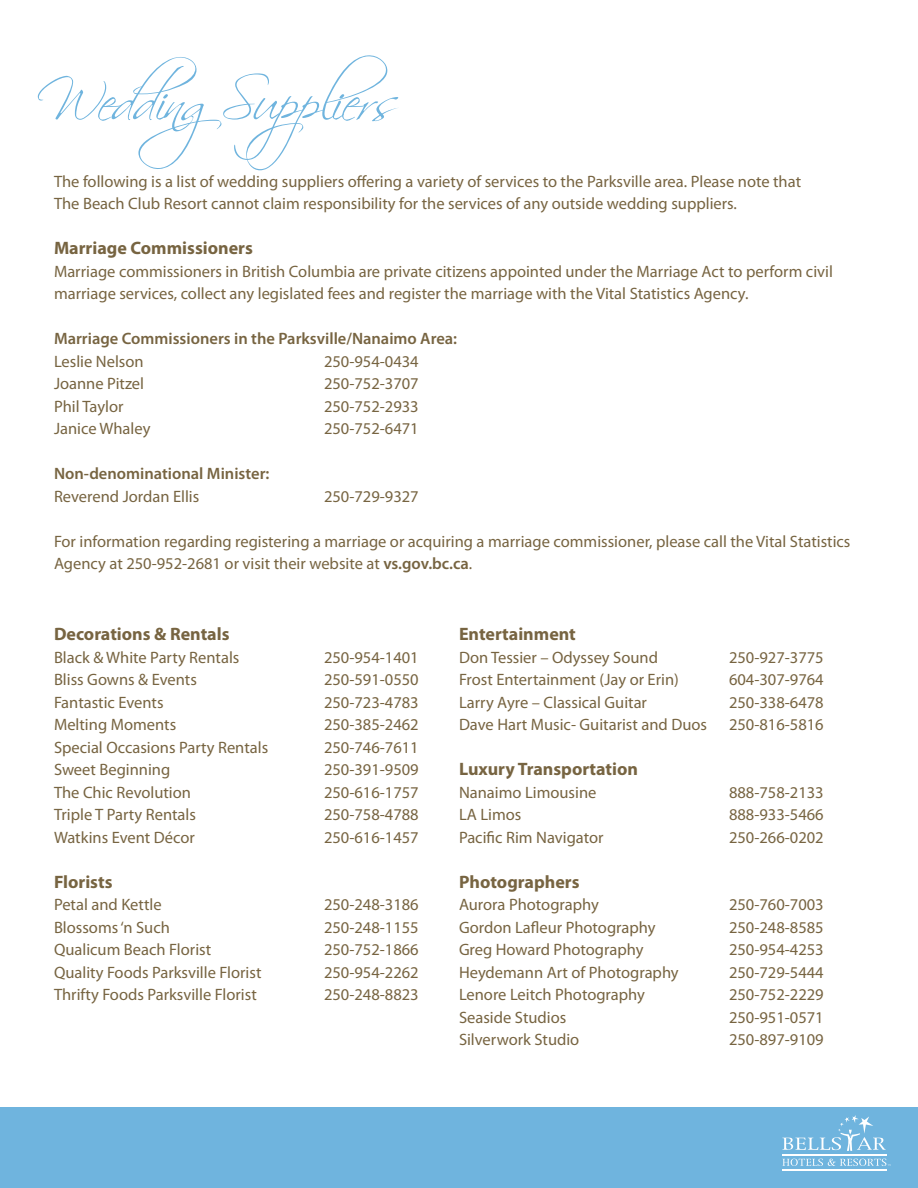
<style>
.page{position:relative;width:918px;height:1188px;background:#fff}
.page>*{position:absolute;margin:0;border:0;box-sizing:border-box;transform-origin:0 0}
.t1{font:54px "Scriptina Pro";color:#6fb4de}
.t2{font:700 18px "Myriad Pro";color:#776441}
.t3{font:16.5px/22.5px "Myriad Pro";color:#776441}
.t4{font:600 16.5px "Myriad Pro";color:#776441}
.s1{font-weight:600}
</style>
<div class="page">
<div style="left:0;top:1107px;width:918px;height:81px;background:#6fb4de"></div>
<svg style="left:782px;top:1115px;width:104px;height:36px"></svg>
<svg style="left:782px;top:1159px;width:109px;height:7px"></svg>
<hr style="left:782px;top:1154px;width:104px;height:1px;background:#fff">
<hr style="left:782px;top:1169px;width:104px;height:1px;background:#fff">
<h1 class="t1" style="left:54px;top:69px;width:337px">WeddingSuppliers</h1>
<p class="t3" style="left:54px;top:170px;width:749px">The following is a list of wedding suppliers offering a variety of services to the Parksville area. Please note that<br>The Beach Club Resort cannot claim responsibility for the services of any outside wedding suppliers.</p>
<p class="t2" style="left:54px;top:236px;width:200px">Marriage Commissioners</p>
<p class="t3" style="left:54px;top:260px;width:780px">Marriage commissioners in British Columbia are private citizens appointed under the Marriage Act to perform civil marriage services, collect any legislated fees and register the marriage with the Vital Statistics Agency.</p>
<p class="t4" style="left:54px;top:328px;width:405px">Marriage Commissioners in the Parksville/Nanaimo Area:</p>
<p class="t3" style="left:54px;top:350px;width:91px">Leslie Nelson</p>
<p class="t3" style="left:324px;top:350px;width:96px">250-954-0434</p>
<p class="t3" style="left:54px;top:372px;width:92px">Joanne Pitzel</p>
<p class="t3" style="left:324px;top:372px;width:96px">250-752-3707</p>
<p class="t3" style="left:54px;top:395px;width:71px">Phil Taylor</p>
<p class="t3" style="left:324px;top:395px;width:96px">250-752-2933</p>
<p class="t3" style="left:54px;top:417px;width:98px">Janice Whaley</p>
<p class="t3" style="left:324px;top:417px;width:96px">250-752-6471</p>
<p class="t4" style="left:54px;top:463px;width:217px">Non-denominational Minister:</p>
<p class="t3" style="left:54px;top:485px;width:147px">Reverend Jordan Ellis</p>
<p class="t3" style="left:324px;top:485px;width:96px">250-729-9327</p>
<p class="t3" style="left:54px;top:530px;width:798px">For information regarding registering a marriage or acquiring a marriage commissioner, please call the Vital Statistics<br>Agency at 250-952-2681 or visit their website at <span class="s1">vs.gov.bc.ca</span>.</p>
<p class="t2" style="left:54px;top:622px;width:177px">Decorations &amp; Rentals</p>
<p class="t3" style="left:54px;top:646px;width:187px">Black &amp; White Party Rentals</p>
<p class="t3" style="left:324px;top:646px;width:96px">250-954-1401</p>
<p class="t3" style="left:54px;top:668px;width:144px">Bliss Gowns &amp; Events</p>
<p class="t3" style="left:324px;top:668px;width:96px">250-591-0550</p>
<p class="t3" style="left:54px;top:691px;width:111px">Fantastic Events</p>
<p class="t3" style="left:324px;top:691px;width:96px">250-723-4783</p>
<p class="t3" style="left:54px;top:713px;width:124px">Melting Moments</p>
<p class="t3" style="left:324px;top:713px;width:96px">250-385-2462</p>
<p class="t3" style="left:54px;top:736px;width:216px">Special Occasions Party Rentals</p>
<p class="t3" style="left:324px;top:736px;width:96px">250-746-7611</p>
<p class="t3" style="left:54px;top:758px;width:118px">Sweet Beginning</p>
<p class="t3" style="left:324px;top:758px;width:96px">250-391-9509</p>
<p class="t3" style="left:54px;top:781px;width:139px">The Chic Revolution</p>
<p class="t3" style="left:324px;top:781px;width:96px">250-616-1757</p>
<p class="t3" style="left:54px;top:803px;width:143px">Triple T Party Rentals</p>
<p class="t3" style="left:324px;top:803px;width:96px">250-758-4788</p>
<p class="t3" style="left:54px;top:826px;width:142px">Watkins Event Décor</p>
<p class="t3" style="left:324px;top:826px;width:96px">250-616-1457</p>
<p class="t2" style="left:54px;top:870px;width:60px">Florists</p>
<p class="t3" style="left:54px;top:893px;width:109px">Petal and Kettle</p>
<p class="t3" style="left:324px;top:893px;width:96px">250-248-3186</p>
<p class="t3" style="left:54px;top:916px;width:117px">Blossoms ‘n Such</p>
<p class="t3" style="left:324px;top:916px;width:96px">250-248-1155</p>
<p class="t3" style="left:54px;top:938px;width:159px">Qualicum Beach Florist</p>
<p class="t3" style="left:324px;top:938px;width:96px">250-752-1866</p>
<p class="t3" style="left:54px;top:961px;width:209px">Quality Foods Parksville Florist</p>
<p class="t3" style="left:324px;top:961px;width:96px">250-954-2262</p>
<p class="t3" style="left:54px;top:983px;width:204px">Thrifty Foods Parksville Florist</p>
<p class="t3" style="left:324px;top:983px;width:96px">250-248-8823</p>
<p class="t2" style="left:459px;top:622px;width:118px">Entertainment</p>
<p class="t3" style="left:459px;top:646px;width:201px">Don Tessier – Odyssey Sound</p>
<p class="t3" style="left:729px;top:646px;width:96px">250-927-3775</p>
<p class="t3" style="left:459px;top:668px;width:221px">Frost Entertainment (Jay or Erin)</p>
<p class="t3" style="left:729px;top:668px;width:96px">604-307-9764</p>
<p class="t3" style="left:459px;top:691px;width:190px">Larry Ayre – Classical Guitar</p>
<p class="t3" style="left:729px;top:691px;width:96px">250-338-6478</p>
<p class="t3" style="left:459px;top:713px;width:250px">Dave Hart Music- Guitarist and Duos</p>
<p class="t3" style="left:729px;top:713px;width:96px">250-816-5816</p>
<p class="t2" style="left:459px;top:757px;width:181px">Luxury Transportation</p>
<p class="t3" style="left:459px;top:781px;width:139px">Nanaimo Limousine</p>
<p class="t3" style="left:729px;top:781px;width:96px">888-758-2133</p>
<p class="t3" style="left:459px;top:803px;width:64px">LA Limos</p>
<p class="t3" style="left:729px;top:803px;width:96px">888-933-5466</p>
<p class="t3" style="left:459px;top:826px;width:146px">Pacific Rim Navigator</p>
<p class="t3" style="left:729px;top:826px;width:96px">250-266-0202</p>
<p class="t2" style="left:459px;top:870px;width:122px">Photographers</p>
<p class="t3" style="left:459px;top:893px;width:141px">Aurora Photography</p>
<p class="t3" style="left:729px;top:893px;width:96px">250-760-7003</p>
<p class="t3" style="left:459px;top:916px;width:198px">Gordon Lafleur Photography</p>
<p class="t3" style="left:729px;top:916px;width:96px">250-248-8585</p>
<p class="t3" style="left:459px;top:938px;width:186px">Greg Howard Photography</p>
<p class="t3" style="left:729px;top:938px;width:96px">250-954-4253</p>
<p class="t3" style="left:459px;top:961px;width:221px">Heydemann Art of Photography</p>
<p class="t3" style="left:729px;top:961px;width:96px">250-729-5444</p>
<p class="t3" style="left:459px;top:983px;width:187px">Lenore Leitch Photography</p>
<p class="t3" style="left:729px;top:983px;width:96px">250-752-2229</p>
<p class="t3" style="left:459px;top:1006px;width:109px">Seaside Studios</p>
<p class="t3" style="left:729px;top:1006px;width:96px">250-951-0571</p>
<p class="t3" style="left:459px;top:1028px;width:122px">Silverwork Studio</p>
<p class="t3" style="left:729px;top:1028px;width:96px">250-897-9109</p>
</div>
